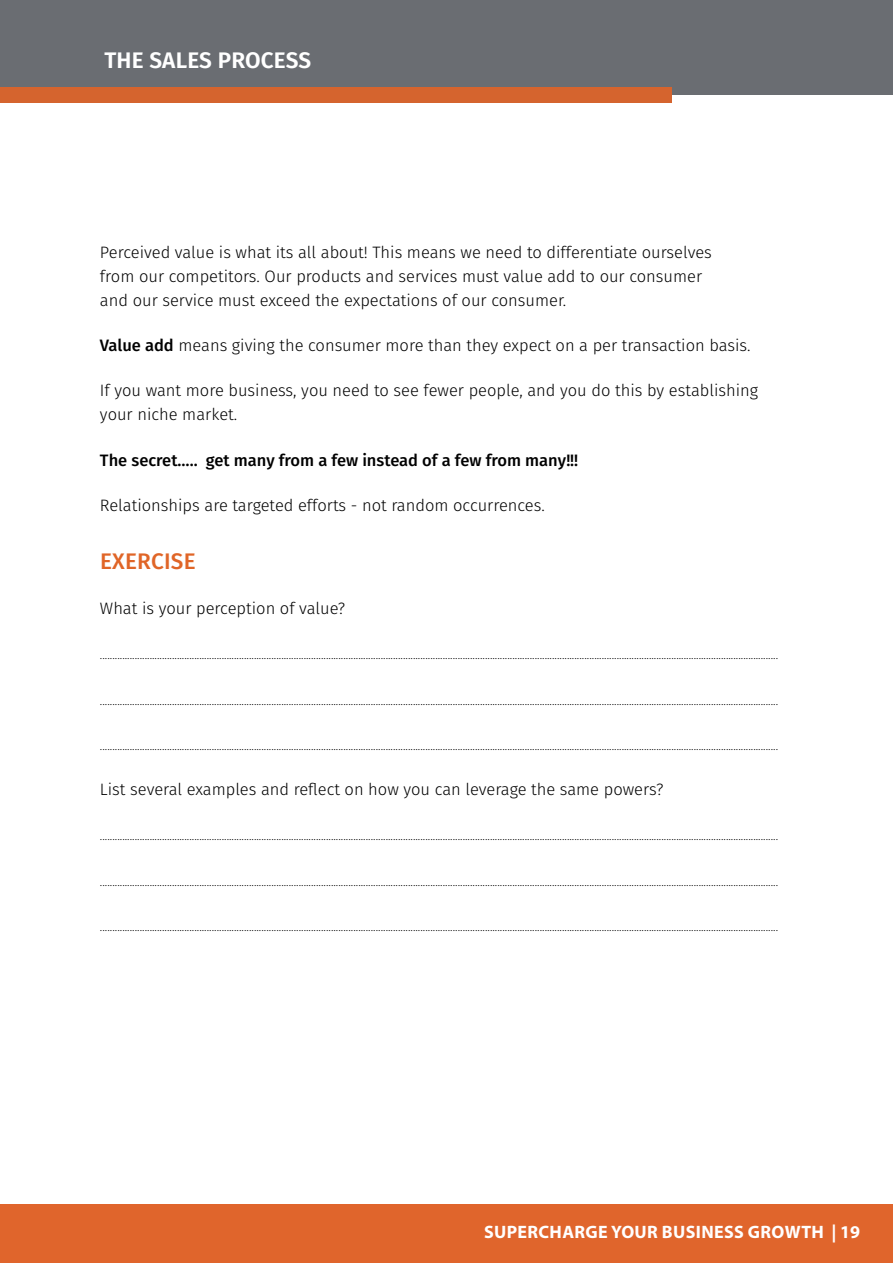
<style>
.page{position:relative;width:893px;height:1263px;background:#fff}
.page>*{position:absolute;margin:0;border:0;box-sizing:border-box;transform-origin:0 0}
.t1{font:600 22.5px "Fira Sans";letter-spacing:.01em;color:#fff}
.t2{font:500 22.5px "Fira Sans";letter-spacing:.01em;color:#e06527}
.t3{font:700 18px "Myriad Pro";letter-spacing:.02em;color:#fff}
.t4{font:300 16.5px/24px "Fira Sans";color:#000}
.t5{font:500 16.5px "Fira Sans";color:#000}
.t6{font:300 12px "Fira Sans";color:#000}
.s1{font-weight:500}
</style>
<div class="page">
<div style="left:0;top:1204px;width:893px;height:59px;background:#e0652c"></div>
<div style="left:0;top:0;width:893px;height:95px;background:#6a6d72"></div>
<div style="left:0;top:87px;width:672px;height:15px;background:#d5642e"></div>
<h1 class="t1" style="left:104px;top:42px;width:208px">THE SALES PROCESS</h1>
<h3 class="t4" style="left:100px;top:240px;width:613px">Perceived value is what its all about! This means we need to differentiate ourselves from our competitors. Our products and services must value add to our consumer and our service must exceed the expectations of our consumer.</h3>
<h3 class="t4" style="left:100px;top:333px;width:652px"><span class="s1">Value add</span> means giving the consumer more than they expect on a per transaction basis.</h3>
<h3 class="t4" style="left:100px;top:378px;width:660px">If you want more business, you need to see fewer people, and you do this by establishing your niche market.</h3>
<h3 class="t5" style="left:100px;top:447px;width:480px">The secret….. get many from a few instead of a few from many!!!</h3>
<h3 class="t4" style="left:100px;top:493px;width:446px">Relationships are targeted efforts - not random occurrences.</h3>
<h1 class="t2" style="left:100px;top:543px;width:97px">EXERCISE</h1>
<h3 class="t4" style="left:100px;top:596px;width:247px">What is your perception of value?</h3>
<p class="t6" style="left:100px;top:646px;width:680px">.................................................................................................................................................................................................................................................................................</p>
<p class="t6" style="left:100px;top:692px;width:680px">.................................................................................................................................................................................................................................................................................</p>
<p class="t6" style="left:100px;top:737px;width:680px">.................................................................................................................................................................................................................................................................................</p>
<h3 class="t4" style="left:100px;top:777px;width:565px">List several examples and reflect on how you can leverage the same powers?</h3>
<p class="t6" style="left:100px;top:828px;width:680px">.................................................................................................................................................................................................................................................................................</p>
<p class="t6" style="left:100px;top:873px;width:680px">.................................................................................................................................................................................................................................................................................</p>
<p class="t6" style="left:100px;top:918px;width:680px">.................................................................................................................................................................................................................................................................................</p>
<h2 class="t3" style="left:484px;top:1220px;width:378px">SUPERCHARGE YOUR BUSINESS GROWTH | 19</h2>
</div>
